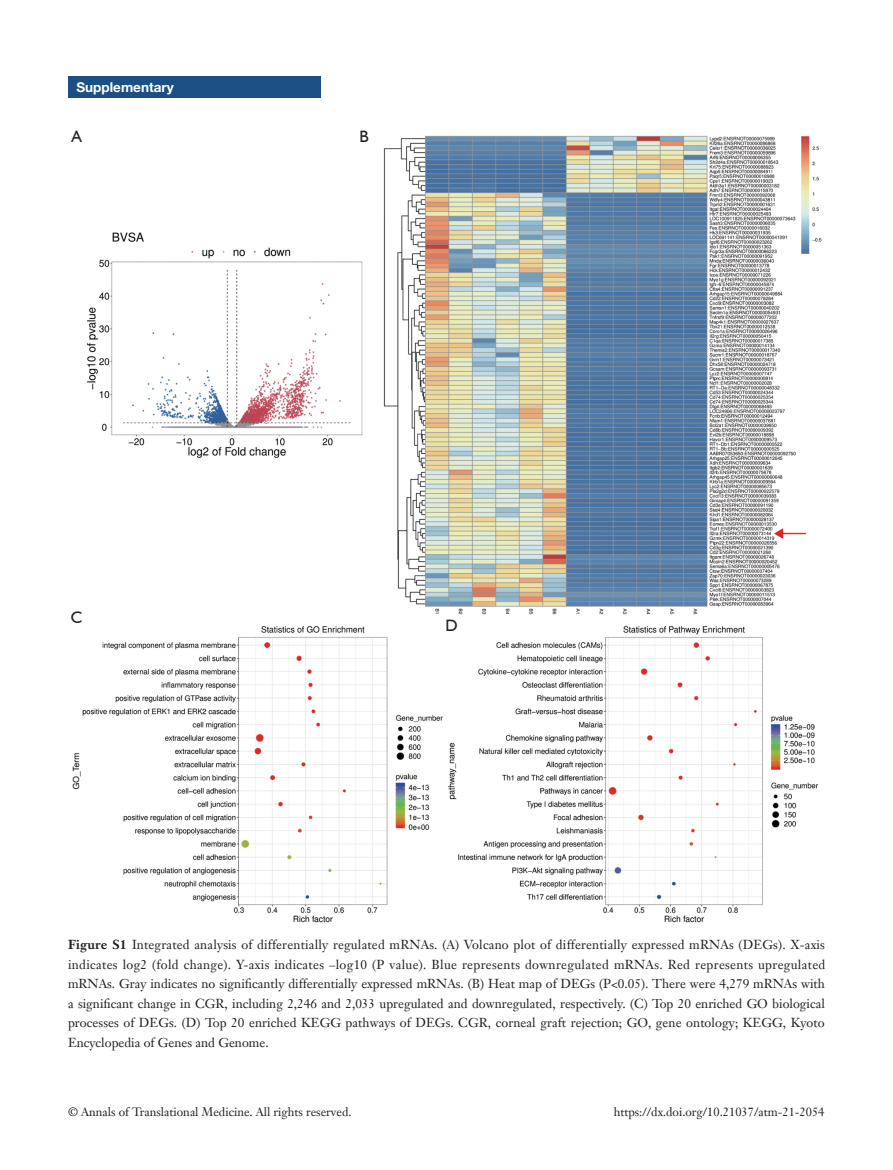
<style>
.page{position:relative;width:893px;height:1170px;background:#fff}
.page>*{position:absolute;margin:0;border:0;box-sizing:border-box;transform-origin:0 0}
.t1{font:16.5px "Humanist 521 BT";color:#231f20}
.t2{font:700 13.5px "Helvetica Neue LT Pro";color:#fff}
.t3{font:12.75px/19.5px "Janson Text LT";color:#231f20;text-align:justify}
.t4{font:12px "Janson Text LT";color:#231f20}
.s1{font-weight:700}
</style>
<div class="page">
<div style="left:68px;top:77px;width:252px;height:21px;background:#1c5085"></div>
<img style="left:72px;top:135px;width:750px;height:788px">
<div style="left:68px;top:128px;width:17px;height:17px;background:#fff"></div>
<div style="left:356px;top:128px;width:17px;height:17px;background:#fff"></div>
<div style="left:68px;top:608px;width:17px;height:17px;background:#fff"></div>
<div style="left:443px;top:617px;width:17px;height:17px;background:#fff"></div>
<p class="t2" style="left:77px;top:79px;width:99px">Supplementary</p>
<p class="t1" style="left:71px;top:126px;width:12px">A</p>
<p class="t1" style="left:360px;top:126px;width:11px">B</p>
<p class="t1" style="left:71px;top:607px;width:13px">C</p>
<p class="t1" style="left:445px;top:615px;width:14px">D</p>
<p class="t3" style="left:68px;top:934px;width:759px"><span class="s1">Figure S1</span> Integrated analysis of differentially regulated mRNAs. (A) Volcano plot of differentially expressed mRNAs (DEGs). X-axis indicates log2 (fold change). Y-axis indicates –log10 (P value). Blue represents downregulated mRNAs. Red represents upregulated mRNAs. Gray indicates no significantly differentially expressed mRNAs. (B) Heat map of DEGs (P&lt;0.05). There were 4,279 mRNAs with a significant change in CGR, including 2,246 and 2,033 upregulated and downregulated, respectively. (C) Top 20 enriched GO biological processes of DEGs. (D) Top 20 enriched KEGG pathways of DEGs. CGR, corneal graft rejection; GO, gene ontology; KEGG, Kyoto Encyclopedia of Genes and Genome.</p>
<p class="t4" style="left:68px;top:1104px;width:285px">© Annals of Translational Medicine. All rights reserved.</p>
<p class="t4" style="left:614px;top:1104px;width:212px">https://dx.doi.org/10.21037/atm-21-2054</p>
</div>
